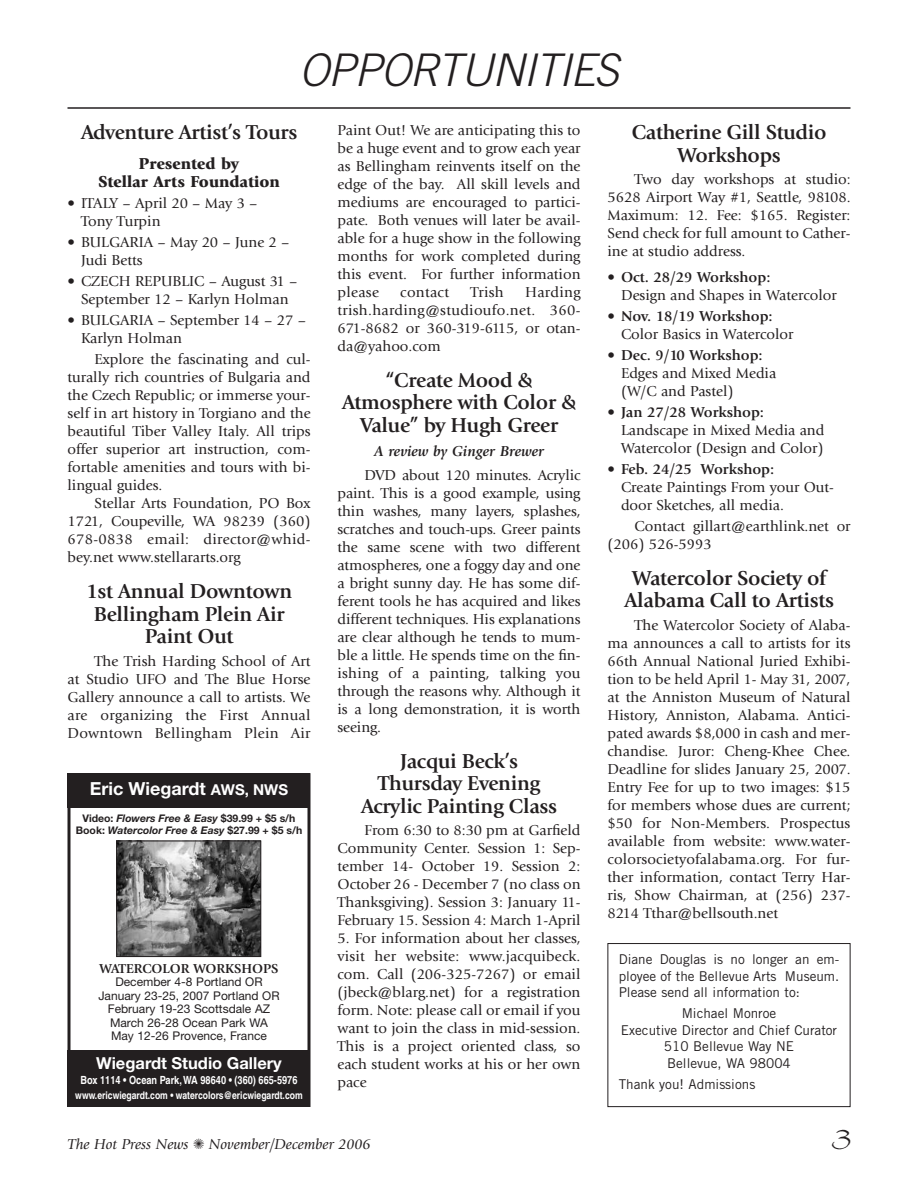
<style>
.page{position:relative;width:918px;height:1188px;background:#fff}
.page>*{position:absolute;margin:0;border:0;box-sizing:border-box;transform-origin:0 0}
.t1{font:italic 300 45px "Trade Gothic";letter-spacing:-.025em;color:#231f20}
.t2{font:27px "Fine Hand Plain";color:#231f20}
.t3{font:700 21px/22.5px "Giovanni";letter-spacing:-.015em;color:#231f20;text-align:center}
.t4{font:700 18px "Helvetica Neue";color:#fff}
.t5{font:900 16.5px/18px "Giovanni";color:#231f20;text-align:center}
.t6{font:700 16.5px "Helvetica Neue";color:#fff}
.t7{font:15px/18px "Giovanni";color:#231f20;text-align:justify}
.t8{font:italic 15px "Giovanni";color:#231f20}
.t9{font:italic 700 15px "Giovanni";color:#231f20}
.t10{font:15px "Giovanni";letter-spacing:.02em;color:#231f20}
.t11{font:13.5px/16.5px "Trade Gothic";color:#231f20;text-align:justify}
.t12{font:700 13.5px "Giovanni";color:#231f20}
.t13{font:12px/13.5px "Helvetica Neue";color:#231f20;text-align:center}
.t14{font:700 condensed 11.25px "Helvetica";color:#fff}
.t15{font:700 10.5px/12px "Helvetica Neue";color:#231f20;text-align:center}
.t16{font:700 condensed 10.5px "Helvetica";color:#fff}
.s1{font-size:15px}
.s2{font-style:italic}
.s3{font-weight:700}
</style>
<div class="page">
<img style="left:118px;top:843px;width:141px;height:112px">
<div style="left:116px;top:841px;width:145px;height:116px;border:1px solid #231f20"></div>
<div style="left:68px;top:773px;width:242px;height:34px;background:#231f20"></div>
<div style="left:68px;top:1051px;width:242px;height:56px;background:#231f20"></div>
<div style="left:68px;top:773px;width:242px;height:334px;border:3px solid #231f20"></div>
<hr style="left:68px;top:107px;width:782px;height:2px;background:#231f20">
<div style="left:608px;top:943px;width:242px;height:164px;border:1px solid #231f20"></div>
<h1 class="t1" style="left:299px;top:54px;width:321px">OPPORTUNITIES</h1>
<h3 class="t3" style="left:81px;top:123px;width:218px">Adventure Artist’s Tours</h3>
<p class="t5" style="left:98px;top:156px;width:183px">Presented by<br>Stellar Arts Foundation</p>
<p class="t7" style="left:81px;top:195px;width:178px;text-indent:-14px">• ITALY – April 20 – May 3 –<br>Tony Turpin</p>
<p class="t7" style="left:81px;top:234px;width:210px;text-indent:-14px">• BULGARIA – May 20 – June 2 –<br>Judi Betts</p>
<p class="t7" style="left:68px;top:273px;width:231px;text-align:center">• CZECH REPUBLIC – August 31 –<br>September 12 – Karlyn Holman</p>
<p class="t7" style="left:81px;top:312px;width:227px;text-indent:-14px">• BULGARIA – September 14 – 27 –<br>Karlyn Holman</p>
<p class="t7" style="left:68px;top:351px;width:245px;text-indent:27px">Explore the fascinating and cul&shy;turally rich countries of Bulgaria and the Czech Republic; or immerse your&shy;self in art history in Torgiano and the beautiful Tiber Valley Italy. All trips offer superior art instruction, com&shy;fortable amenities and tours with bi&shy;lingual guides.</p>
<p class="t7" style="left:68px;top:495px;width:245px;text-indent:27px">Stellar Arts Foundation, PO Box 1721, Coupeville, WA 98239 (360)<br>678-0838 email: director@whid&shy;bey.net www.stellararts.org</p>
<h3 class="t3" style="left:86px;top:582px;width:208px">1st Annual Downtown<br>Bellingham Plein Air<br>Paint Out</h3>
<p class="t7" style="left:68px;top:653px;width:245px;text-indent:27px">The Trish Harding School of Art at Studio UFO and The Blue Horse Gallery announce a call to artists. We are organizing the First Annual Downtown Bellingham Plein Air</p>
<p class="t4" style="left:90px;top:782px;width:200px">Eric Wiegardt <span class="s1">AWS, NWS</span></p>
<p class="t15" style="left:76px;top:813px;width:228px">Video: <span class="s2">Flowers Free &amp; Easy</span> $39.99 + $5 s/h<br>Book: <span class="s2">Watercolor Free &amp; Easy</span> $27.99 + $5 s/h</p>
<p class="t12" style="left:100px;top:963px;width:180px">WATERCOLOR WORKSHOPS</p>
<p class="t13" style="left:98px;top:976px;width:183px">December 4-8 Portland OR<br>January 23-25, 2007 Portland OR<br>February 19-23 Scottsdale AZ<br>March 26-28 Ocean Park WA<br>May 12-26 Provence, France</p>
<p class="t6" style="left:96px;top:1057px;width:187px">Wiegardt Studio Gallery</p>
<p class="t14" style="left:80px;top:1076px;width:219px">Box 1114 • Ocean Park,WA 98640 • (360) 665-5976</p>
<p class="t16" style="left:75px;top:1092px;width:229px">www.ericwiegardt.com • watercolors@ericwiegardt.com</p>
<p class="t7" style="left:337px;top:122px;width:245px">Paint Out! We are anticipating this to be a huge event and to grow each year as Bellingham reinvents itself on the edge of the bay. All skill levels and mediums are encouraged to partici&shy;pate. Both venues will later be avail&shy;able for a huge show in the following months for work completed during this event. For further information please</p>
<p class="t7" style="left:337px;top:284px;width:245px;text-indent:188px">Harding trish.harding@studioufo.net. 360- 671-8682 or 360-319-6115, or otan&shy;da@yahoo.com</p>
<h3 class="t3" style="left:342px;top:370px;width:236px">“Create Mood &amp;<br>Atmosphere with Color &amp;<br>Value” by Hugh Greer</h3>
<p class="t9" style="left:374px;top:445px;width:171px">A review by Ginger Brewer</p>
<p class="t7" style="left:337px;top:467px;width:245px;text-indent:27px">DVD about 120 minutes. Acrylic paint. This is a good example, using thin washes, many layers, splashes, scratches and touch-ups. Greer paints the same scene with two different atmospheres, one a foggy day and one a bright sunny day. He has some dif&shy;ferent tools he has acquired and likes different techniques. His explanations are clear although he tends to mum&shy;ble a little. He spends time on the fin&shy;ishing of a painting, talking you through the reasons why. Although it is a long demonstration, it is worth seeing.</p>
<h3 class="t3" style="left:361px;top:751px;width:197px">Jacqui Beck’s<br>Thursday Evening<br>Acrylic Painting Class</h3>
<p class="t7" style="left:338px;top:823px;width:245px;text-indent:27px">From 6:30 to 8:30 pm at Garfield Community Center. Session 1: Sep&shy;tember 14- October 19. Session 2:<br>October 26 - December 7 (no class on Thanksgiving). Session 3: January 11- February 15. Session 4: March 1-April</p>
<p class="t7" style="left:338px;top:931px;width:245px">5. For information about her classes, visit her website: www.jacquibeck. com. Call (206-325-7267) or email (jbeck@blarg.net) for a registration form. Note: please call or email if you want to join the class in mid-session.<br>This is a project oriented class, so each student works at his or her own pace</p>
<p class="t10" style="left:400px;top:286px;width:50px">contact</p>
<p class="t7" style="left:470px;top:284px;width:35px">Trish</p>
<h3 class="t3" style="left:632px;top:123px;width:196px">Catherine Gill Studio<br>Workshops</h3>
<p class="t7" style="left:608px;top:171px;width:245px;text-indent:27px">Two day workshops at studio:<br>5628 Airport Way #1, Seattle, 98108.<br>Maximum: 12. Fee: $165. Register:<br>Send check for full amount to Cather&shy;ine at studio address.</p>
<p class="t7" style="left:621px;top:269px;width:217px;text-indent:-14px">• <span class="s3">Oct. 28/29 Workshop:<br></span>Design and Shapes in Watercolor</p>
<p class="t7" style="left:621px;top:308px;width:174px;text-indent:-14px">• <span class="s3">Nov. 18/19 Workshop:<br></span>Color Basics in Watercolor</p>
<p class="t7" style="left:621px;top:347px;width:157px;text-align:left;text-indent:-14px">• <span class="s3">Dec. 9/10 Workshop:<br></span>Edges and Mixed Media (W/C and Pastel)</p>
<p class="t7" style="left:621px;top:404px;width:205px;text-align:left;text-indent:-14px">• <span class="s3">Jan 27/28 Workshop:<br></span>Landscape in Mixed Media and<br>Watercolor (Design and Color)</p>
<p class="t7" style="left:621px;top:461px;width:214px;text-align:left;text-indent:-14px">• <span class="s3">Feb. 24/25 Workshop:<br></span>Create Paintings From your Out&shy;door Sketches, all media.</p>
<p class="t7" style="left:608px;top:518px;width:245px;text-indent:27px">Contact gillart@earthlink.net or (206) 526-5993</p>
<h3 class="t3" style="left:624px;top:568px;width:211px">Watercolor Society of<br>Alabama Call to Artists</h3>
<p class="t7" style="left:608px;top:617px;width:245px;text-indent:27px">The Watercolor Society of Alaba&shy;ma announces a call to artists for its 66th Annual National Juried Exhibi&shy;tion to be held April 1- May 31, 2007, at the Anniston Museum of Natural History, Anniston, Alabama. Antici&shy;pated awards $8,000 in cash and mer&shy;chandise. Juror: Cheng-Khee Chee.<br>Deadline for slides January 25, 2007.<br>Entry Fee for up to two images: $15 for members whose dues are current; $50 for Non-Members. Prospectus available from website: www.water&shy;colorsocietyofalabama.org. For fur&shy;ther information, contact Terry Har&shy;ris, Show Chairman, at (256) 237- 8214 Tthar@bellsouth.net</p>
<p class="t11" style="left:619px;top:952px;width:222px">Diane Douglas is no longer an em&shy;ployee of the Bellevue Arts Museum.<br>Please send all information to:</p>
<p class="t11" style="left:621px;top:1006px;width:218px;text-align:center">Michael Monroe<br>Executive Director and Chief Curator<br>510 Bellevue Way NE<br>Bellevue, WA 98004</p>
<p class="t11" style="left:619px;top:1077px;width:138px">Thank you! Admissions</p>
<p class="t8" style="left:68px;top:1138px;width:305px">The Hot Press News ✺ November/December 2006</p>
<h2 class="t2" style="left:833px;top:1124px;width:20px">3</h2>
</div>
